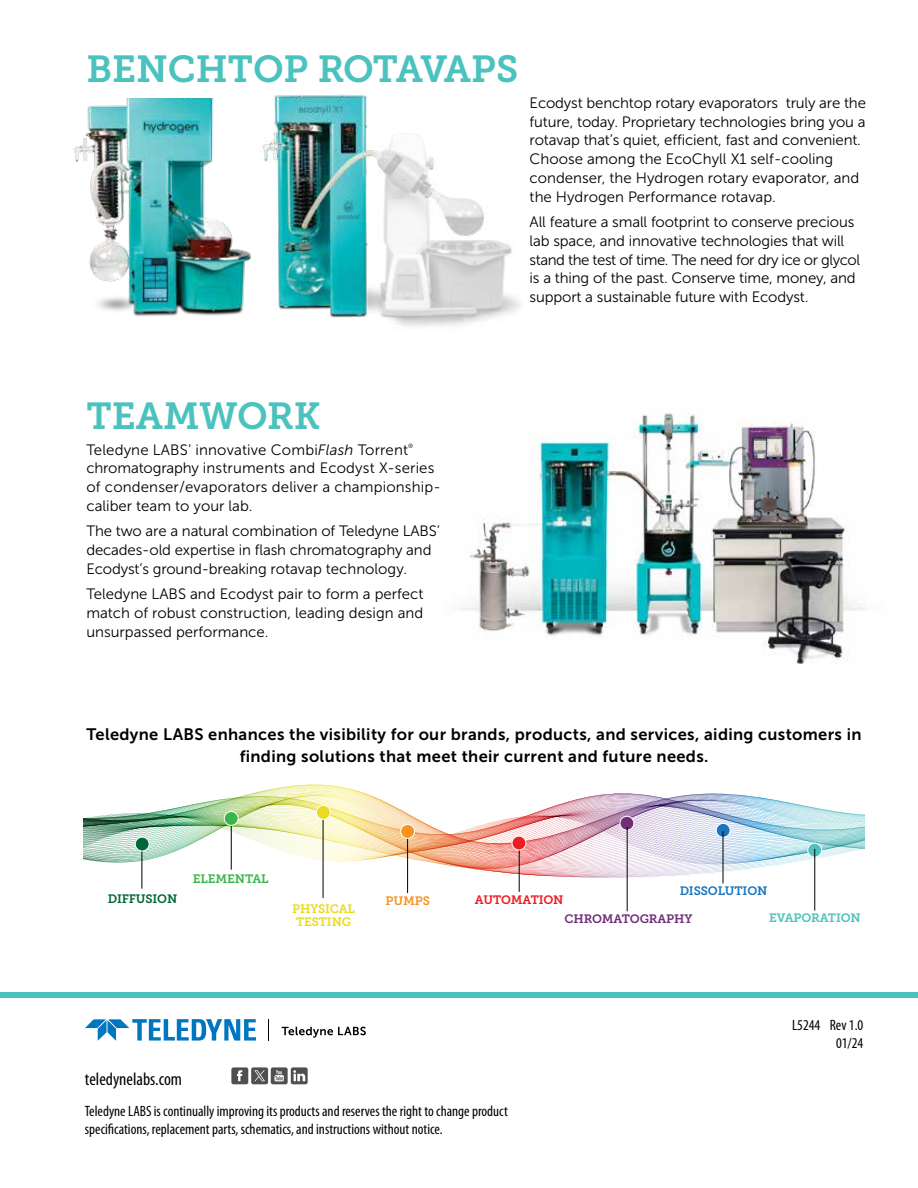
<style>
.page{position:relative;width:918px;height:1188px;background:#fff}
.page>*{position:absolute;margin:0;border:0;box-sizing:border-box;transform-origin:0 0}
.t1{font:37.5px "Museo Slab 700";color:#4bc2be}
.t2{font:condensed 18px "Myriad Pro";color:#000}
.t3{font:16.5px/22.5px "Museo Sans 700";letter-spacing:.02em;color:#000;text-align:center}
.t4{font:15px/18.8px "Museo Sans 300";letter-spacing:-.01em;color:#000}
.t5{font:condensed 15px/18px "Myriad Pro";color:#000;text-align:right}
.t6{font:15px/18.8px "Museo Sans 300";letter-spacing:.01em;color:#000}
.t7{font:12.15px/12.6px "Museo Slab 700";letter-spacing:-.01em;color:#ebda1f;text-align:center}
.t8{font:12.15px "Museo Slab 700";letter-spacing:-.01em;color:#6f3076}
.t9{font:12.15px "Museo Slab 700";letter-spacing:-.015em;color:#1c75bc}
.t10{font:12.15px "Museo Slab 700";letter-spacing:-.015em;color:#4dc2bf}
.t11{font:12.15px "Museo Slab 700";letter-spacing:-.015em;color:#ed1d24}
.t12{font:12.15px "Museo Slab 700";letter-spacing:-.01em;color:#39b54a}
.t13{font:12.15px "Museo Slab 700";letter-spacing:-.01em;color:#006838}
.t14{font:12.15px "Museo Slab 700";letter-spacing:-.01em;color:#f7931e}
.t15{font:6.15px "Museo Sans 300";color:#000}
.s1{font-style:italic}
</style>
<div class="page">
<svg style="left:282px;top:1027px;width:84px;height:11px"></svg>
<svg style="left:85px;top:1019px;width:171px;height:22px"></svg>
<svg style="left:268px;top:1019px;width:1px;height:22px"></svg>
<div style="left:231px;top:1067px;width:17px;height:17px;background:#4f4f4f;border-radius:2px"></div>
<svg style="left:237px;top:1070px;width:5px;height:11px"></svg>
<div style="left:251px;top:1067px;width:17px;height:17px;background:#4f4f4f;border-radius:2px"></div>
<svg style="left:291px;top:1067px;width:17px;height:17px"></svg>
<svg style="left:293px;top:1070px;width:12px;height:11px"></svg>
<div style="left:271px;top:1067px;width:17px;height:17px;background:#4f4f4f;border-radius:2px"></div>
<svg style="left:274px;top:1070px;width:10px;height:11px"></svg>
<svg style="left:254px;top:1070px;width:11px;height:11px"></svg>
<img style="left:73px;top:98px;width:166px;height:219px">
<img style="left:239px;top:94px;width:282px;height:233px">
<div style="left:0;top:992px;width:918px;height:5px;background:#4bc2be"></div>
<img style="left:460px;top:412px;width:405px;height:252px">
<svg style="left:258px;top:790px;width:103px;height:2px"></svg>
<img style="left:83px;top:792px;width:782px;height:30px">
<img style="left:83px;top:822px;width:782px;height:56px">
<hr style="left:142px;top:851px;width:1px;height:38px;background:#000">
<hr style="left:231px;top:825px;width:1px;height:45px;background:#000">
<hr style="left:323px;top:820px;width:1px;height:78px;background:#000">
<hr style="left:407px;top:832px;width:1px;height:61px;background:#000">
<hr style="left:519px;top:846px;width:1px;height:46px;background:#000">
<div style="left:620px;top:816px;width:14px;height:14px;background:#6f3076;border-radius:50%"></div>
<div style="left:620px;top:816px;width:14px;height:15px;border:1px solid #fff;border-radius:50%"></div>
<svg style="left:808px;top:843px;width:14px;height:14px"></svg>
<div style="left:807px;top:843px;width:15px;height:15px;border:1px solid #fff;border-radius:50%"></div>
<div style="left:135px;top:837px;width:14px;height:14px;background:#006838;border-radius:50%"></div>
<div style="left:135px;top:837px;width:15px;height:14px;border:1px solid #fff;border-radius:50%"></div>
<div style="left:224px;top:811px;width:14px;height:14px;background:#39b54a;border-radius:50%"></div>
<div style="left:224px;top:811px;width:15px;height:15px;border:1px solid #fff;border-radius:50%"></div>
<div style="left:316px;top:805px;width:14px;height:14px;background:#ebda1f;border-radius:50%"></div>
<div style="left:316px;top:805px;width:15px;height:15px;border:1px solid #fff;border-radius:50%"></div>
<div style="left:401px;top:824px;width:14px;height:14px;background:#f7931e;border-radius:50%"></div>
<div style="left:400px;top:824px;width:15px;height:15px;border:1px solid #fff;border-radius:50%"></div>
<div style="left:512px;top:836px;width:14px;height:14px;background:#ed1d24;border-radius:50%"></div>
<div style="left:512px;top:836px;width:14px;height:14px;border:1px solid #fff;border-radius:50%"></div>
<div style="left:716px;top:823px;width:14px;height:14px;background:#1c75bc;border-radius:50%"></div>
<div style="left:716px;top:823px;width:15px;height:15px;border:1px solid #fff;border-radius:50%"></div>
<hr style="left:627px;top:827px;width:1px;height:84px;background:#000">
<hr style="left:723px;top:831px;width:1px;height:52px;background:#000">
<hr style="left:815px;top:849px;width:1px;height:62px;background:#000">
<h1 class="t1" style="left:86px;top:47px;width:434px">BENCHTOP ROTAVAPS</h1>
<p class="t4" style="left:530px;top:94px;width:338px">Ecodyst benchtop rotary evaporators truly are the future, today. Proprietary technologies bring you a rotavap that’s quiet, efficient, fast and convenient.<br>Choose among the EcoChyll X1 self-cooling condenser, the Hydrogen rotary evaporator, and the Hydrogen Performance rotavap.</p>
<p class="t4" style="left:530px;top:213px;width:332px">All feature a small footprint to conserve precious lab space, and innovative technologies that will stand the test of time. The need for dry ice or glycol is a thing of the past. Conserve time, money, and support a sustainable future with Ecodyst.</p>
<h1 class="t1" style="left:86px;top:395px;width:236px">TEAMWORK</h1>
<p class="t6" style="left:86px;top:440px;width:323px">Teledyne LABS’ innovative Combi<span class="s1">Flash</span> Torrent</p>
<p class="t15" style="left:408px;top:443px;width:7px">®</p>
<p class="t6" style="left:86px;top:459px;width:356px">chromatography instruments and Ecodyst X-series of condenser/evaporators deliver a championship&shy;caliber team to your lab.</p>
<p class="t4" style="left:86px;top:522px;width:355px">The two are a natural combination of Teledyne LABS’ decades-old expertise in flash chromatography and<br>Ecodyst’s ground-breaking rotavap technology.</p>
<p class="t4" style="left:86px;top:585px;width:339px;text-align:justify">Teledyne LABS and Ecodyst pair to form a perfect match of robust construction, leading design and unsurpassed performance.</p>
<p class="t3" style="left:87px;top:723px;width:776px">Teledyne LABS enhances the visibility for our brands, products, and services, aiding customers in finding solutions that meet their current and future needs.</p>
<p class="t13" style="left:108px;top:891px;width:71px">DIFFUSION</p>
<p class="t12" style="left:193px;top:872px;width:77px">ELEMENTAL</p>
<p class="t7" style="left:292px;top:903px;width:64px">PHYSICAL<br>TESTING</p>
<p class="t9" style="left:680px;top:884px;width:89px">DISSOLUTION</p>
<p class="t8" style="left:565px;top:912px;width:129px">CHROMATOGRAPHY</p>
<p class="t10" style="left:769px;top:911px;width:93px">EVAPORATION</p>
<p class="t14" style="left:386px;top:894px;width:46px">PUMPS</p>
<p class="t11" style="left:475px;top:893px;width:90px">AUTOMATION</p>
<p class="t5" style="left:792px;top:1015px;width:73px">L5244 Rev 1.0<br>01/24</p>
<p class="t2" style="left:85px;top:1068px;width:99px">teledynelabs.com</p>
<p class="t5" style="left:85px;top:1102px;width:424px;text-align:left">Teledyne LABS is continually improving its products and reserves the right to change product specifications, replacement parts, schematics, and instructions without notice.</p>
</div>
